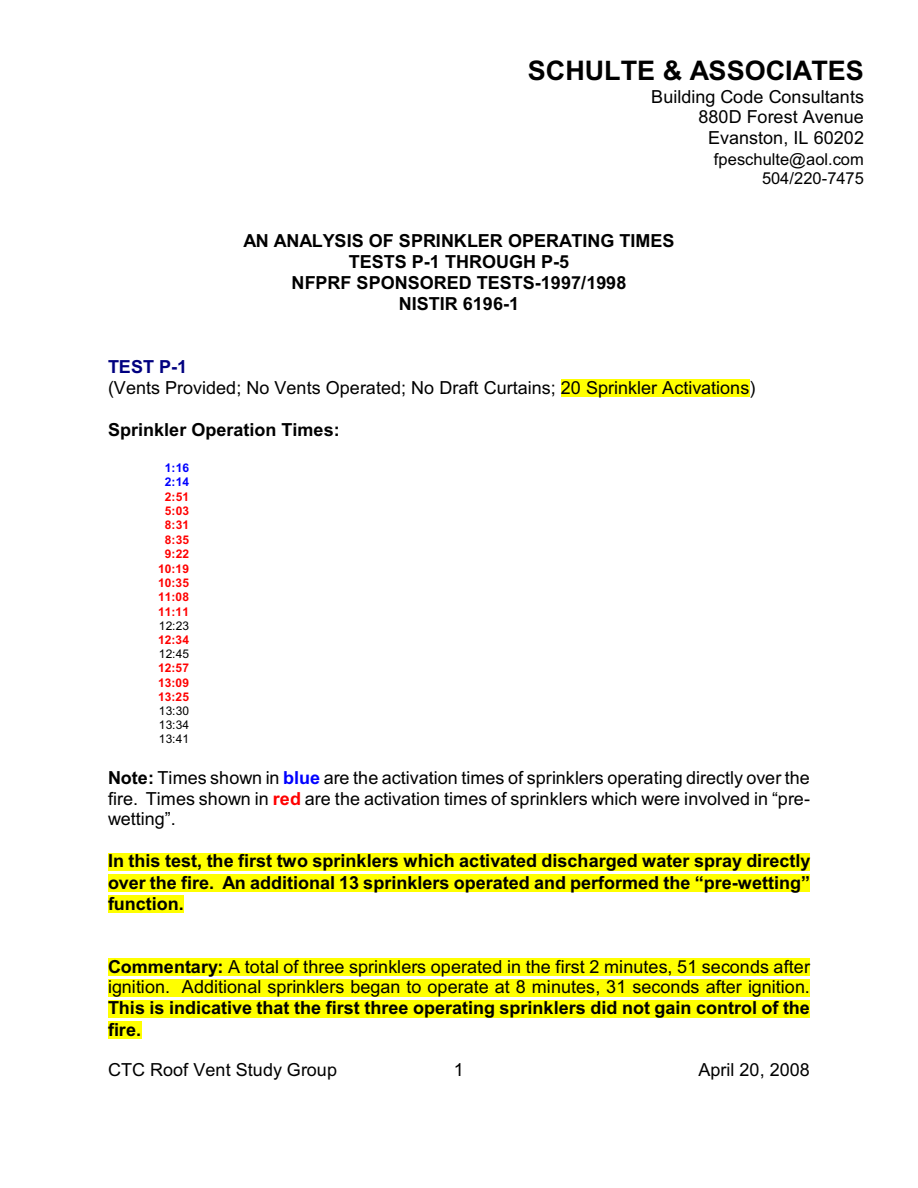
<style>
.page{position:relative;width:918px;height:1188px;background:#fff}
.page>*{position:absolute;margin:0;border:0;box-sizing:border-box;transform-origin:0 0}
.t1{font:700 27px "Arial";color:#000}
.t2{font:18px/20.7px "Arial";letter-spacing:.005em;color:#000;text-align:right}
.t3{font:700 18px/21.3px "Arial";color:#000;text-align:center}
.t4{font:700 18px "Arial";color:#000080}
.t5{font:16.5px/19.5px "Arial";letter-spacing:.005em;color:#000;text-align:right}
.t6{font:700 12px/14.4px "Arial";letter-spacing:.01em;color:#f00;text-align:center}
.t7{font:12px/13.8px "Arial";letter-spacing:.01em;color:#000;text-align:justify}
.t8{font:700 12px/14.4px "Arial";color:#00f}
.s1{font-weight:700}
.s2{font-weight:700;color:#00f}
.s3{font-weight:700;color:#f00}
</style>
<div class="page">
<div style="left:561px;top:379px;width:188px;height:18px;background:#ff0"></div>
<div style="left:108px;top:853px;width:16px;height:18px;background:#ff0"></div>
<div style="left:124px;top:853px;width:331px;height:18px;background:#ff0"></div>
<div style="left:455px;top:853px;width:235px;height:18px;background:#ff0"></div>
<div style="left:690px;top:853px;width:120px;height:18px;background:#ff0"></div>
<div style="left:108px;top:874px;width:38px;height:18px;background:#ff0"></div>
<div style="left:146px;top:874px;width:189px;height:18px;background:#ff0"></div>
<div style="left:335px;top:874px;width:115px;height:18px;background:#ff0"></div>
<div style="left:450px;top:874px;width:360px;height:18px;background:#ff0"></div>
<div style="left:108px;top:896px;width:76px;height:18px;background:#ff0"></div>
<div style="left:108px;top:958px;width:116px;height:18px;background:#ff0"></div>
<hr style="left:224px;top:958px;width:4px;height:18px;background:#ff0">
<div style="left:228px;top:958px;width:117px;height:18px;background:#ff0"></div>
<div style="left:345px;top:958px;width:328px;height:18px;background:#ff0"></div>
<div style="left:673px;top:958px;width:137px;height:18px;background:#ff0"></div>
<div style="left:108px;top:979px;width:62px;height:18px;background:#ff0"></div>
<div style="left:170px;top:979px;width:640px;height:18px;background:#ff0"></div>
<div style="left:108px;top:1000px;width:37px;height:18px;background:#ff0"></div>
<div style="left:145px;top:1000px;width:176px;height:18px;background:#ff0"></div>
<div style="left:321px;top:1000px;width:88px;height:18px;background:#ff0"></div>
<div style="left:409px;top:1000px;width:401px;height:18px;background:#ff0"></div>
<div style="left:108px;top:1021px;width:33px;height:18px;background:#ff0"></div>
<h1 class="t1" style="left:528px;top:60px;width:338px">SCHULTE &amp; ASSOCIATES</h1>
<p class="t2" style="left:651px;top:88px;width:214px">Building Code Consultants<br>880D Forest Avenue<br>Evanston, IL 60202</p>
<p class="t5" style="left:714px;top:151px;width:152px">fpeschulte@aol.com<br>504/220-7475</p>
<p class="t3" style="left:244px;top:231px;width:433px">AN ANALYSIS OF SPRINKLER OPERATING TIMES<br>TESTS P-1 THROUGH P-5<br>NFPRF SPONSORED TESTS-1997/1998<br>NISTIR 6196-1</p>
<p class="t4" style="left:108px;top:360px;width:81px">TEST P-1</p>
<p class="t2" style="left:108px;top:379px;width:649px">(Vents Provided; No Vents Operated; No Draft Curtains; 20 Sprinkler Activations)</p>
<p class="t3" style="left:108px;top:420px;width:233px">Sprinkler Operation Times:</p>
<p class="t8" style="left:165px;top:461px;width:26px">1:16<br>2:14</p>
<p class="t6" style="left:158px;top:490px;width:32px">2:51<br>5:03<br>8:31<br>8:35<br>9:22<br>10:19<br>10:35<br>11:08<br>11:11</p>
<p class="t7" style="left:159px;top:620px;width:32px">12:23</p>
<p class="t6" style="left:158px;top:634px;width:32px">12:34</p>
<p class="t7" style="left:159px;top:648px;width:32px">12:45</p>
<p class="t6" style="left:158px;top:662px;width:32px;text-align:justify">12:57<br>13:09<br>13:25</p>
<p class="t7" style="left:159px;top:705px;width:32px">13:30<br>13:34<br>13:41</p>
<p class="t2" style="left:108px;top:768px;width:704px;text-align:justify"><span class="s1">Note:</span> Times shown in <span class="s2">blue</span> are the activation times of sprinklers operating directly over the fire. Times shown in <span class="s3">red</span> are the activation times of sprinklers which were involved in “pre&shy;wetting”.</p>
<p class="t3" style="left:108px;top:852px;width:704px;text-align:justify">In this test, the first two sprinklers which activated discharged water spray directly over the fire. An additional 13 sprinklers operated and performed the “pre-wetting” function.</p>
<p class="t2" style="left:108px;top:958px;width:704px;text-align:left"><span class="s1">Commentary:</span> A total of three sprinklers operated in the first 2 minutes, 51 seconds after ignition. Additional sprinklers began to operate at 8 minutes, 31 seconds after ignition.</p>
<p class="t3" style="left:108px;top:999px;width:704px;text-align:left">This is indicative that the first three operating sprinklers did not gain control of the fire.</p>
<p class="t2" style="left:108px;top:1061px;width:231px">CTC Roof Vent Study Group</p>
<p class="t2" style="left:454px;top:1061px;width:12px">1</p>
<p class="t2" style="left:698px;top:1061px;width:113px">April 20, 2008</p>
</div>
